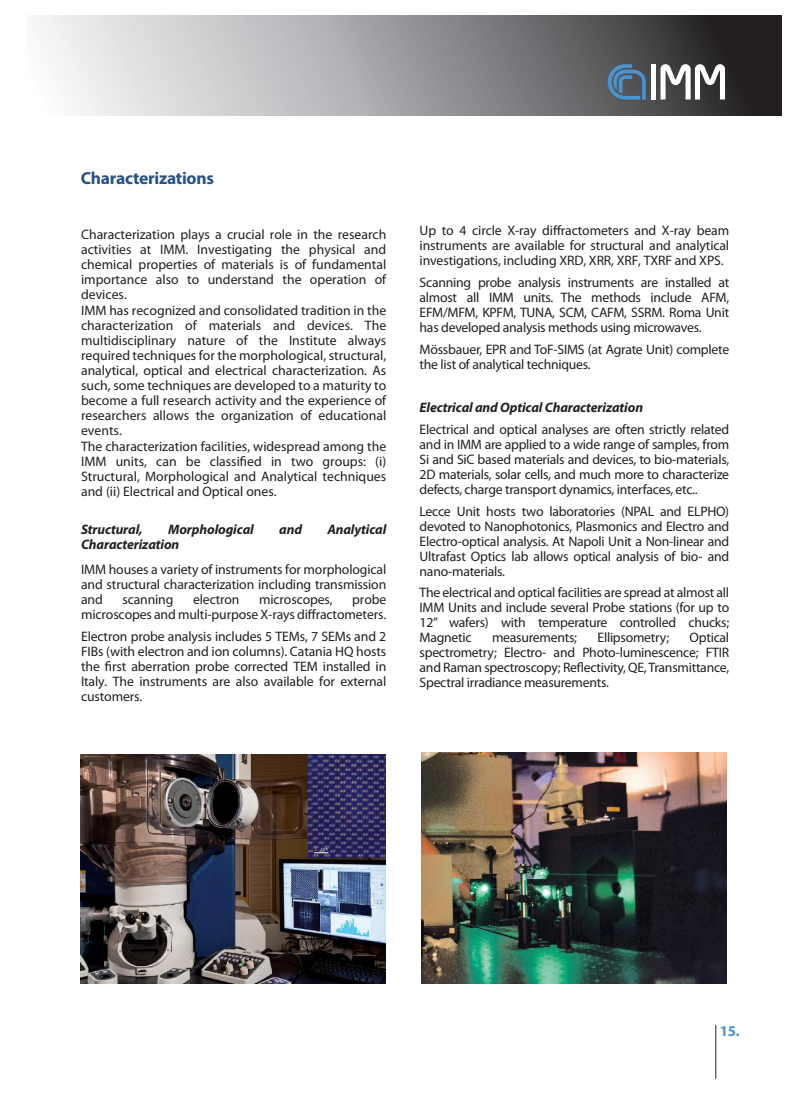
<style>
.page{position:relative;width:797px;height:1105px;background:#fff}
.page>*{position:absolute;margin:0;border:0;box-sizing:border-box;transform-origin:0 0}
.t1{font:700 17.5px "Myriad Pro";letter-spacing:-.015em;color:#285285}
.t2{font:700 15px "Myriad Pro";color:#4994cf}
.t3{font:13.75px/15px "Myriad Pro";letter-spacing:-.01em;color:#231f20;text-align:justify}
.t4{font:italic 700 13.75px "Myriad Pro";letter-spacing:-.01em;color:#231f20}
</style>
<div class="page">
<img style="left:422px;top:752px;width:305px;height:232px">
<img style="left:80px;top:755px;width:305px;height:229px">
<svg style="left:35px;top:16px;width:746px;height:99px;background:#98989a"></svg>
<hr style="left:715px;top:1025px;width:1px;height:54px;background:#231f20">
<svg style="left:660px;top:64px;width:65px;height:36px"></svg>
<div style="left:651px;top:64px;width:5px;height:36px;background:#fff"></div>
<svg style="left:608px;top:64px;width:38px;height:36px"></svg>
<p class="t1" style="left:81px;top:171px;width:135px">Characterizations</p>
<p class="t3" style="left:81px;top:228px;width:307px">Characterization plays a crucial role in the research activities at IMM. Investigating the physical and chemical properties of materials is of fundamental importance also to understand the operation of devices.</p>
<p class="t3" style="left:81px;top:304px;width:307px">IMM has recognized and consolidated tradition in the characterization of materials and devices. The multidisciplinary nature of the Institute always required techniques for the morphological, structural, analytical, optical and electrical characterization. As such, some techniques are developed to a maturity to become a full research activity and the experience of researchers allows the organization of educational events.</p>
<p class="t3" style="left:81px;top:440px;width:307px">The characterization facilities, widespread among the IMM units, can be classified in two groups: (i)<br>Structural, Morphological and Analytical techniques and (ii) Electrical and Optical ones.</p>
<p class="t4" style="left:81px;top:524px;width:63px">Structural,</p>
<p class="t4" style="left:168px;top:524px;width:87px">Morphological</p>
<p class="t4" style="left:279px;top:524px;width:24px">and</p>
<p class="t4" style="left:327px;top:524px;width:60px">Analytical</p>
<p class="t4" style="left:81px;top:539px;width:100px">Characterization</p>
<p class="t3" style="left:81px;top:563px;width:307px">IMM houses a variety of instruments for morphological and structural characterization including transmission and</p>
<p class="t3" style="left:81px;top:593px;width:307px;text-align:right">probe<br>microscopes and multi-purpose X-rays diffractometers.</p>
<p class="t3" style="left:81px;top:630px;width:307px">Electron probe analysis includes 5 TEMs, 7 SEMs and 2<br>FIBs (with electron and ion columns). Catania HQ hosts the first aberration probe corrected TEM installed in Italy. The instruments are also available for external customers.</p>
<p class="t3" style="left:122px;top:593px;width:53px">scanning</p>
<p class="t3" style="left:193px;top:593px;width:48px">electron</p>
<p class="t3" style="left:259px;top:593px;width:75px">microscopes,</p>
<p class="t3" style="left:420px;top:224px;width:311px">Up to 4 circle X-ray diffractometers and X-ray beam instruments are available for structural and analytical investigations, including XRD, XRR, XRF, TXRF and XPS.</p>
<p class="t3" style="left:420px;top:276px;width:311px">Scanning probe analysis instruments are installed at almost all IMM units. The methods include AFM, EFM/MFM, KPFM, TUNA, SCM, CAFM, SSRM. Roma Unit has developed analysis methods using microwaves.</p>
<p class="t3" style="left:420px;top:343px;width:311px">Mössbauer, EPR and ToF-SIMS (at Agrate Unit) complete the list of analytical techniques.</p>
<p class="t4" style="left:420px;top:402px;width:225px">Electrical and Optical Characterization</p>
<p class="t3" style="left:420px;top:423px;width:311px">Electrical and optical analyses are often strictly related and in IMM are applied to a wide range of samples, from Si and SiC based materials and devices, to bio-materials, 2D materials, solar cells, and much more to characterize defects, charge transport dynamics, interfaces, etc..</p>
<p class="t3" style="left:420px;top:505px;width:311px">Lecce Unit hosts two laboratories (NPAL and ELPHO) devoted to Nanophotonics, Plasmonics and Electro and Electro-optical analysis. At Napoli Unit a Non-linear and Ultrafast Optics lab allows optical analysis of bio- and nano-materials.</p>
<p class="t3" style="left:420px;top:586px;width:311px">The electrical and optical facilities are spread at almost all IMM Units and include several Probe stations (for up to 12” wafers) with temperature controlled chucks; Magnetic</p>
<p class="t3" style="left:420px;top:631px;width:311px;text-indent:270px">Optical spectrometry; Electro- and Photo-luminescence; FTIR and Raman spectroscopy; Reflectivity, QE,Transmittance, Spectral irradiance measurements.</p>
<p class="t3" style="left:492px;top:631px;width:87px">measurements;</p>
<p class="t3" style="left:597px;top:631px;width:73px">Ellipsometry;</p>
<p class="t2" style="left:720px;top:1025px;width:22px">15.</p>
</div>
